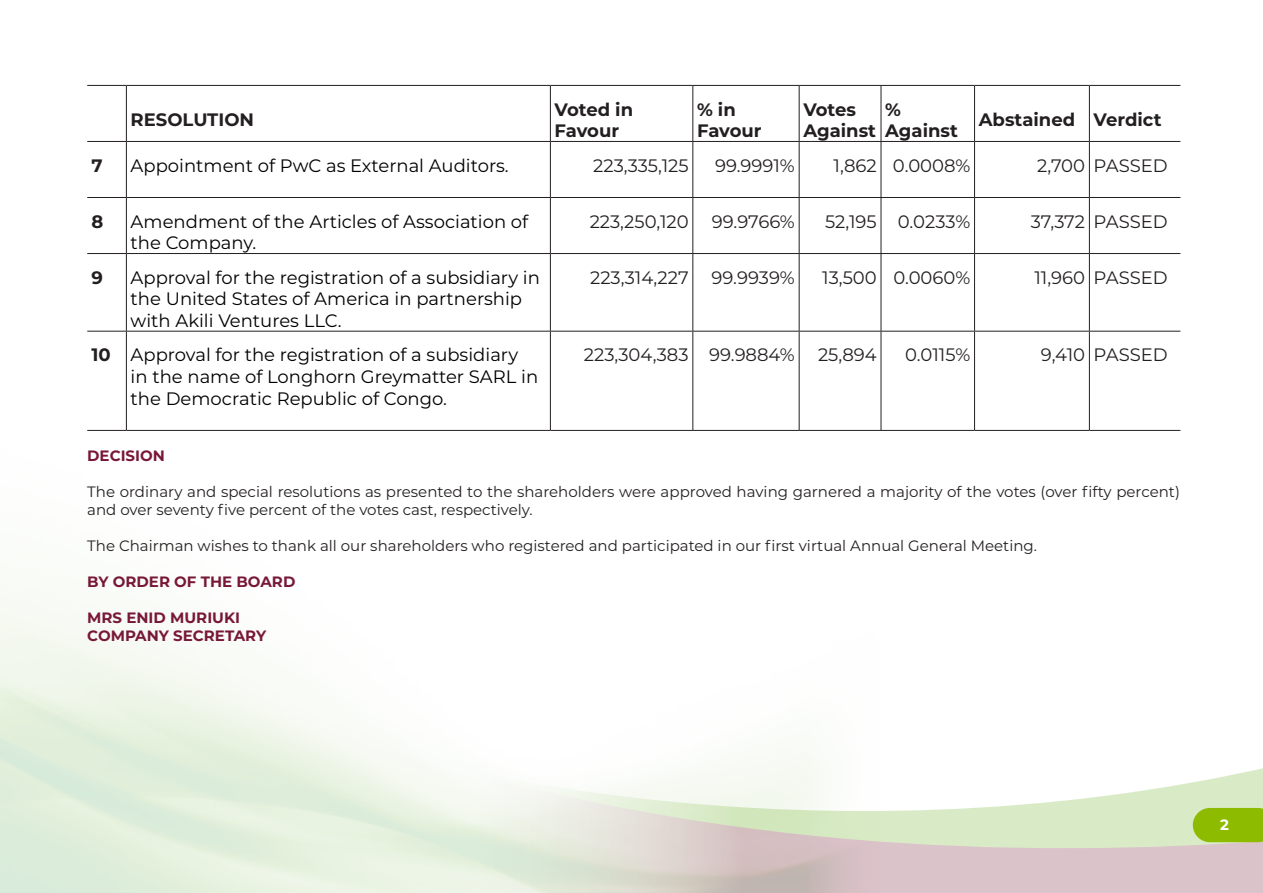
<style>
.page{position:relative;width:1263px;height:893px;background:#fff}
.page>*{position:absolute;margin:0;border:0;box-sizing:border-box;transform-origin:0 0}
.t1{font:18px/21.6px "Montserrat";color:#000}
.t2{font:18px "Montserrat";color:#231f20}
.t3{font:700 18px/21.6px "Montserrat";color:#231f20}
.t4{font:15px/18px "Montserrat";color:#231f20}
.t5{font:700 15px "Montserrat";color:#781838}
.t6{font:700 15px "Montserrat";color:#fff}
</style>
<div class="page">
<svg style="left:443px;top:883px;width:820px;height:10px;background:#d9cbca"></svg>
<svg style="left:443px;top:741px;width:820px;height:142px"></svg>
<div style="left:1193px;top:808px;width:70px;height:34px;background:#8dbb00"></div>
<hr style="left:87px;top:85px;width:39px;height:1px;background:#231f20">
<hr style="left:126px;top:85px;width:424px;height:1px;background:#231f20">
<hr style="left:550px;top:85px;width:143px;height:1px;background:#231f20">
<hr style="left:693px;top:85px;width:106px;height:1px;background:#231f20">
<hr style="left:799px;top:85px;width:82px;height:1px;background:#231f20">
<hr style="left:881px;top:85px;width:93px;height:1px;background:#231f20">
<hr style="left:974px;top:85px;width:115px;height:1px;background:#231f20">
<hr style="left:1089px;top:85px;width:91px;height:1px;background:#231f20">
<hr style="left:87px;top:141px;width:39px;height:1px;background:#231f20">
<hr style="left:126px;top:141px;width:424px;height:1px;background:#231f20">
<hr style="left:550px;top:141px;width:143px;height:1px;background:#231f20">
<hr style="left:693px;top:141px;width:106px;height:1px;background:#231f20">
<hr style="left:799px;top:141px;width:82px;height:1px;background:#231f20">
<hr style="left:881px;top:141px;width:93px;height:1px;background:#231f20">
<hr style="left:974px;top:141px;width:115px;height:1px;background:#231f20">
<hr style="left:1089px;top:141px;width:91px;height:1px;background:#231f20">
<hr style="left:87px;top:197px;width:39px;height:1px;background:#231f20">
<hr style="left:126px;top:197px;width:424px;height:1px;background:#231f20">
<hr style="left:550px;top:197px;width:143px;height:1px;background:#231f20">
<hr style="left:693px;top:197px;width:106px;height:1px;background:#231f20">
<hr style="left:799px;top:197px;width:82px;height:1px;background:#231f20">
<hr style="left:881px;top:197px;width:93px;height:1px;background:#231f20">
<hr style="left:974px;top:197px;width:115px;height:1px;background:#231f20">
<hr style="left:1089px;top:197px;width:91px;height:1px;background:#231f20">
<hr style="left:87px;top:253px;width:39px;height:1px;background:#231f20">
<hr style="left:126px;top:253px;width:424px;height:1px;background:#231f20">
<hr style="left:550px;top:253px;width:143px;height:1px;background:#231f20">
<hr style="left:693px;top:253px;width:106px;height:1px;background:#231f20">
<hr style="left:799px;top:253px;width:82px;height:1px;background:#231f20">
<hr style="left:881px;top:253px;width:93px;height:1px;background:#231f20">
<hr style="left:974px;top:253px;width:115px;height:1px;background:#231f20">
<hr style="left:1089px;top:253px;width:91px;height:1px;background:#231f20">
<hr style="left:87px;top:331px;width:39px;height:1px;background:#231f20">
<hr style="left:126px;top:331px;width:424px;height:1px;background:#231f20">
<hr style="left:550px;top:331px;width:143px;height:1px;background:#231f20">
<hr style="left:693px;top:331px;width:106px;height:1px;background:#231f20">
<hr style="left:799px;top:331px;width:82px;height:1px;background:#231f20">
<hr style="left:881px;top:331px;width:93px;height:1px;background:#231f20">
<hr style="left:974px;top:331px;width:115px;height:1px;background:#231f20">
<hr style="left:1089px;top:331px;width:91px;height:1px;background:#231f20">
<hr style="left:87px;top:430px;width:39px;height:1px;background:#231f20">
<hr style="left:126px;top:430px;width:424px;height:1px;background:#231f20">
<hr style="left:550px;top:430px;width:143px;height:1px;background:#231f20">
<hr style="left:693px;top:430px;width:106px;height:1px;background:#231f20">
<hr style="left:799px;top:430px;width:82px;height:1px;background:#231f20">
<hr style="left:881px;top:430px;width:93px;height:1px;background:#231f20">
<hr style="left:974px;top:430px;width:115px;height:1px;background:#231f20">
<hr style="left:1089px;top:430px;width:91px;height:1px;background:#231f20">
<hr style="left:126px;top:86px;width:1px;height:55px;background:#231f20">
<hr style="left:550px;top:86px;width:1px;height:55px;background:#231f20">
<hr style="left:692px;top:86px;width:1px;height:55px;background:#231f20">
<hr style="left:799px;top:86px;width:1px;height:55px;background:#231f20">
<hr style="left:881px;top:86px;width:1px;height:55px;background:#231f20">
<hr style="left:974px;top:86px;width:1px;height:55px;background:#231f20">
<hr style="left:1089px;top:86px;width:1px;height:55px;background:#231f20">
<hr style="left:126px;top:142px;width:1px;height:55px;background:#231f20">
<hr style="left:550px;top:142px;width:1px;height:55px;background:#231f20">
<hr style="left:692px;top:142px;width:1px;height:55px;background:#231f20">
<hr style="left:799px;top:142px;width:1px;height:55px;background:#231f20">
<hr style="left:881px;top:142px;width:1px;height:55px;background:#231f20">
<hr style="left:974px;top:142px;width:1px;height:55px;background:#231f20">
<hr style="left:1089px;top:142px;width:1px;height:55px;background:#231f20">
<hr style="left:126px;top:198px;width:1px;height:55px;background:#231f20">
<hr style="left:550px;top:198px;width:1px;height:55px;background:#231f20">
<hr style="left:692px;top:198px;width:1px;height:55px;background:#231f20">
<hr style="left:799px;top:198px;width:1px;height:55px;background:#231f20">
<hr style="left:881px;top:198px;width:1px;height:55px;background:#231f20">
<hr style="left:974px;top:198px;width:1px;height:55px;background:#231f20">
<hr style="left:1089px;top:198px;width:1px;height:55px;background:#231f20">
<hr style="left:126px;top:254px;width:1px;height:77px;background:#231f20">
<hr style="left:550px;top:254px;width:1px;height:77px;background:#231f20">
<hr style="left:692px;top:254px;width:1px;height:77px;background:#231f20">
<hr style="left:799px;top:254px;width:1px;height:77px;background:#231f20">
<hr style="left:881px;top:254px;width:1px;height:77px;background:#231f20">
<hr style="left:974px;top:254px;width:1px;height:77px;background:#231f20">
<hr style="left:1089px;top:254px;width:1px;height:77px;background:#231f20">
<hr style="left:126px;top:332px;width:1px;height:98px;background:#231f20">
<hr style="left:550px;top:332px;width:1px;height:98px;background:#231f20">
<hr style="left:692px;top:332px;width:1px;height:98px;background:#231f20">
<hr style="left:799px;top:332px;width:1px;height:98px;background:#231f20">
<hr style="left:881px;top:332px;width:1px;height:98px;background:#231f20">
<hr style="left:974px;top:332px;width:1px;height:98px;background:#231f20">
<hr style="left:1089px;top:332px;width:1px;height:98px;background:#231f20">
<p class="t3" style="left:131px;top:108px;width:125px">RESOLUTION</p>
<p class="t3" style="left:555px;top:98px;width:80px">Voted in<br>Favour</p>
<p class="t3" style="left:697px;top:98px;width:66px">% in<br>Favour</p>
<p class="t3" style="left:803px;top:98px;width:74px">Votes<br>Against</p>
<p class="t3" style="left:885px;top:98px;width:74px">%<br>Against</p>
<p class="t3" style="left:979px;top:108px;width:98px">Abstained</p>
<p class="t3" style="left:1094px;top:108px;width:69px">Verdict</p>
<p class="t3" style="left:91px;top:154px;width:13px">7</p>
<p class="t1" style="left:131px;top:154px;width:380px">Appointment of PwC as External Auditors.</p>
<p class="t2" style="left:593px;top:153px;width:97px">223,335,125</p>
<p class="t2" style="left:715px;top:153px;width:81px">99.9991%</p>
<p class="t2" style="left:834px;top:153px;width:45px">1,862</p>
<p class="t2" style="left:893px;top:153px;width:79px">0.0008%</p>
<p class="t2" style="left:1037px;top:153px;width:50px">2,700</p>
<p class="t2" style="left:1094px;top:153px;width:76px">PASSED</p>
<p class="t3" style="left:91px;top:210px;width:13px">8</p>
<p class="t1" style="left:131px;top:210px;width:399px">Amendment of the Articles of Association of the Company.</p>
<p class="t2" style="left:590px;top:209px;width:100px">223,250,120</p>
<p class="t2" style="left:712px;top:209px;width:85px">99.9766%</p>
<p class="t2" style="left:825px;top:209px;width:53px">52,195</p>
<p class="t2" style="left:898px;top:209px;width:74px">0.0233%</p>
<p class="t2" style="left:1031px;top:209px;width:56px">37,372</p>
<p class="t2" style="left:1094px;top:209px;width:76px">PASSED</p>
<p class="t3" style="left:91px;top:266px;width:13px">9</p>
<p class="t1" style="left:131px;top:266px;width:411px">Approval for the registration of a subsidiary in the United States of America in partnership with Akili Ventures LLC.</p>
<p class="t2" style="left:590px;top:265px;width:100px">223,314,227</p>
<p class="t2" style="left:711px;top:265px;width:85px">99.9939%</p>
<p class="t2" style="left:822px;top:265px;width:56px">13,500</p>
<p class="t2" style="left:893px;top:265px;width:78px">0.0060%</p>
<p class="t2" style="left:1034px;top:265px;width:52px">11,960</p>
<p class="t2" style="left:1094px;top:265px;width:76px">PASSED</p>
<p class="t3" style="left:91px;top:343px;width:21px">10</p>
<p class="t1" style="left:131px;top:344px;width:409px">Approval for the registration of a subsidiary in the name of Longhorn Greymatter SARL in the Democratic Republic of Congo.</p>
<p class="t2" style="left:584px;top:343px;width:106px">223,304,383</p>
<p class="t2" style="left:709px;top:343px;width:87px">99.9884%</p>
<p class="t2" style="left:818px;top:343px;width:60px">25,894</p>
<p class="t2" style="left:905px;top:343px;width:67px">0.0115%</p>
<p class="t2" style="left:1041px;top:343px;width:46px">9,410</p>
<p class="t2" style="left:1094px;top:343px;width:76px">PASSED</p>
<p class="t5" style="left:87px;top:445px;width:79px">DECISION</p>
<p class="t4" style="left:87px;top:482px;width:1094px">The ordinary and special resolutions as presented to the shareholders were approved having garnered a majority of the votes (over fifty percent) and over seventy five percent of the votes cast, respectively.</p>
<p class="t4" style="left:87px;top:536px;width:951px">The Chairman wishes to thank all our shareholders who registered and participated in our first virtual Annual General Meeting.</p>
<p class="t5" style="left:87px;top:571px;width:210px">BY ORDER OF THE BOARD</p>
<p class="t5" style="left:87px;top:607px;width:154px">MRS ENID MURIUKI</p>
<p class="t5" style="left:87px;top:625px;width:180px">COMPANY SECRETARY</p>
<p class="t6" style="left:1220px;top:814px;width:10px">2</p>
</div>
